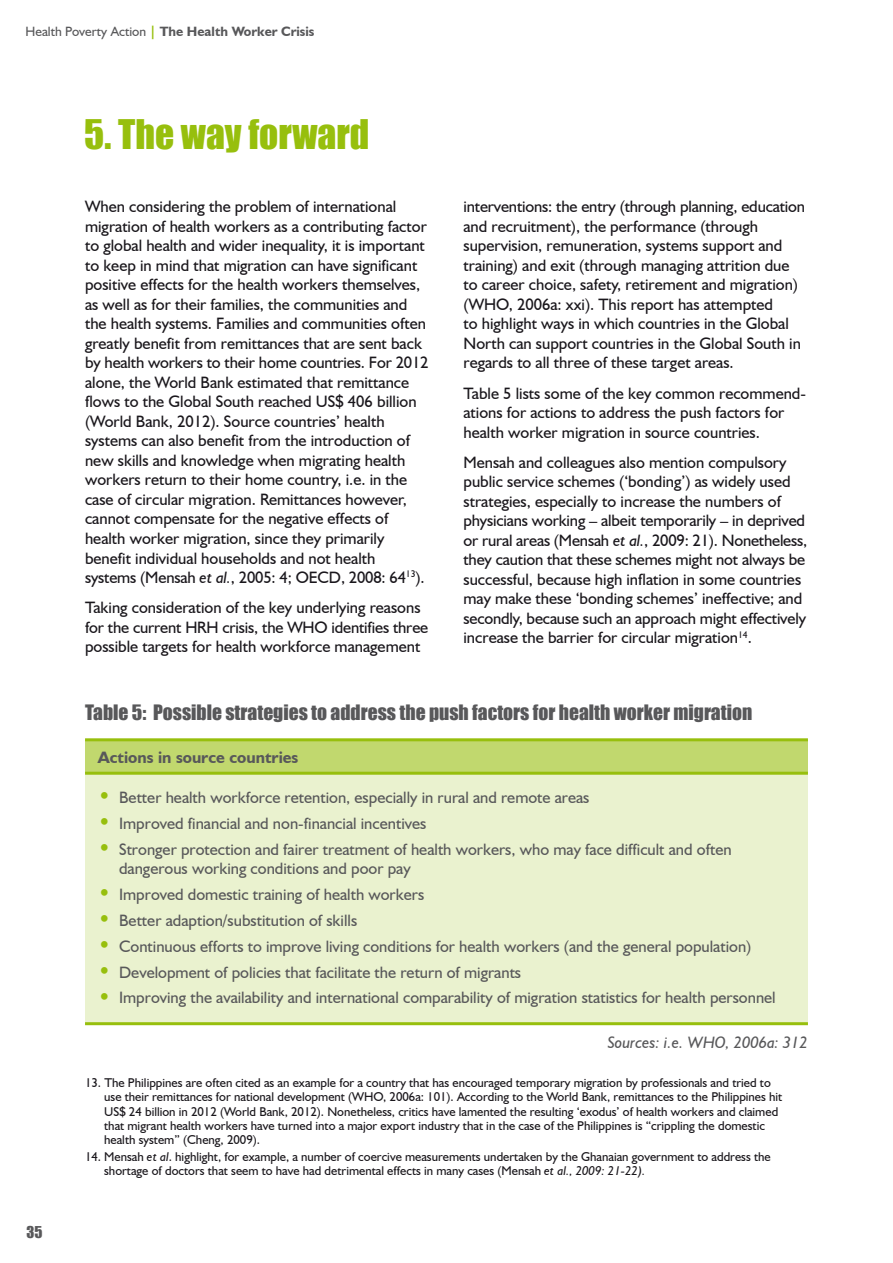
<style>
.page{position:relative;width:893px;height:1263px;background:#fff}
.page>*{position:absolute;margin:0;border:0;box-sizing:border-box;transform-origin:0 0}
.t1{font:37.5px "Impact";color:#97bf0d}
.t2{font:19.5px "Impact";color:#58585a}
.t3{font:16.5px/19.5px "Humanist 521 BT";color:#1a171c}
.t4{font:16.5px/19.5px "Humanist 521 BT";color:#58585a}
.t5{font:italic 16.5px "Humanist 521 BT";color:#58585a}
.t6{font:700 16.5px "Humanist 521 BT";color:#58585a}
.t7{font:15px "Impact";color:#58585a}
.t8{font:700 13.5px "Humanist 521 BT";color:#58585a}
.t9{font:12.75px/14.2px "Humanist 521 BT";color:#1a171c}
.s1{font-weight:400}
.s2{color:#97bf0d}
.s3{font-style:italic}
.s4{font-weight:700;font-size:22.5px;color:#97bf0d}
</style>
<div class="page">
<div style="left:85px;top:740px;width:723px;height:33px;background:#c1d86e"></div>
<div style="left:85px;top:773px;width:723px;height:251px;background:#eaf2cf"></div>
<hr style="left:85px;top:738px;width:723px;height:3px;background:#97bf0d">
<hr style="left:85px;top:772px;width:723px;height:3px;background:#97bf0d">
<hr style="left:85px;top:1022px;width:723px;height:3px;background:#97bf0d">
<p class="t8" style="left:26px;top:23px;width:290px"><span class="s1">Health Poverty Action</span> <span class="s2">|</span> The Health Worker Crisis</p>
<h1 class="t1" style="left:84px;top:105px;width:287px">5. The way forward</h1>
<p class="t3" style="left:85px;top:197px;width:345px">When considering the problem of international migration of health workers as a contributing factor to global health and wider inequality, it is important to keep in mind that migration can have significant positive effects for the health workers themselves, as well as for their families, the communities and the health systems. Families and communities often greatly benefit from remittances that are sent back by health workers to their home countries. For 2012 alone, the World Bank estimated that remittance flows to the Global South reached US$ 406 billion (World Bank, 2012). Source countries’ health systems can also benefit from the introduction of new skills and knowledge when migrating health workers return to their home country, i.e. in the case of circular migration. Remittances however, cannot compensate for the negative effects of health worker migration, since they primarily benefit individual households and not health systems (Mensah <span class="s3">et al.</span>, 2005: 4; OECD, 2008: 64<sup>13</sup>).</p>
<p class="t3" style="left:85px;top:597px;width:345px">Taking consideration of the key underlying reasons for the current HRH crisis, the WHO identifies three possible targets for health workforce management</p>
<p class="t3" style="left:463px;top:197px;width:343px">interventions: the entry (through planning, education and recruitment), the performance (through supervision, remuneration, systems support and training) and exit (through managing attrition due to career choice, safety, retirement and migration) (WHO, 2006a: xxi). This report has attempted<br>to highlight ways in which countries in the Global North can support countries in the Global South in regards to all three of these target areas.</p>
<p class="t3" style="left:463px;top:383px;width:344px">Table 5 lists some of the key common recommend&shy;ations for actions to address the push factors for health worker migration in source countries.</p>
<p class="t3" style="left:463px;top:452px;width:345px">Mensah and colleagues also mention compulsory public service schemes (‘bonding’) as widely used strategies, especially to increase the numbers of physicians working – albeit temporarily – in deprived or rural areas (Mensah <span class="s3">et al.</span>, 2009: 21). Nonetheless, they caution that these schemes might not always be successful, because high inflation in some countries may make these ‘bonding schemes’ ineffective; and secondly, because such an approach might effectively increase the barrier for circular migration<sup>14</sup>.</p>
<p class="t2" style="left:85px;top:697px;width:669px">Table 5: Possible strategies to address the push factors for health worker migration</p>
<p class="t6" style="left:98px;top:747px;width:202px">Actions in source countries</p>
<p class="t4" style="left:98px;top:787px;width:493px"><span class="s4">•</span> Better health workforce retention, especially in rural and remote areas</p>
<p class="t4" style="left:98px;top:813px;width:330px"><span class="s4">•</span> Improved financial and non-financial incentives</p>
<p class="t4" style="left:119px;top:839px;width:614px;text-indent:-21px"><span class="s4">•</span> Stronger protection and fairer treatment of health workers, who may face difficult and often dangerous working conditions and poor pay</p>
<p class="t4" style="left:98px;top:884px;width:328px"><span class="s4">•</span> Improved domestic training of health workers</p>
<p class="t4" style="left:98px;top:910px;width:261px"><span class="s4">•</span> Better adaption/substitution of skills</p>
<p class="t4" style="left:98px;top:936px;width:655px"><span class="s4">•</span> Continuous efforts to improve living conditions for health workers (and the general population)</p>
<p class="t4" style="left:98px;top:962px;width:425px"><span class="s4">•</span> Development of policies that facilitate the return of migrants</p>
<p class="t4" style="left:98px;top:988px;width:679px"><span class="s4">•</span> Improving the availability and international comparability of migration statistics for health personnel</p>
<p class="t5" style="left:608px;top:1032px;width:202px">Sources: i.e. WHO, 2006a: 312</p>
<p class="t9" style="left:104px;top:1075px;width:680px;text-indent:-19px">13. The Philippines are often cited as an example for a country that has encouraged temporary migration by professionals and tried to use their remittances for national development (WHO, 2006a: 101). According to the World Bank, remittances to the Philippines hit US$ 24 billion in 2012 (World Bank, 2012). Nonetheless, critics have lamented the resulting ‘exodus’ of health workers and claimed that migrant health workers have turned into a major export industry that in the case of the Philippines is “crippling the domestic health system” (Cheng, 2009).</p>
<p class="t7" style="left:27px;top:1220px;width:18px">35</p>
<p class="t9" style="left:104px;top:1149px;width:668px;text-indent:-19px">14. Mensah <span class="s3">et al</span>. highlight, for example, a number of coercive measurements undertaken by the Ghanaian government to address the shortage of doctors that seem to have had detrimental effects in many cases (Mensah <span class="s3">et al., 2009: 21-22).</span></p>
</div>
